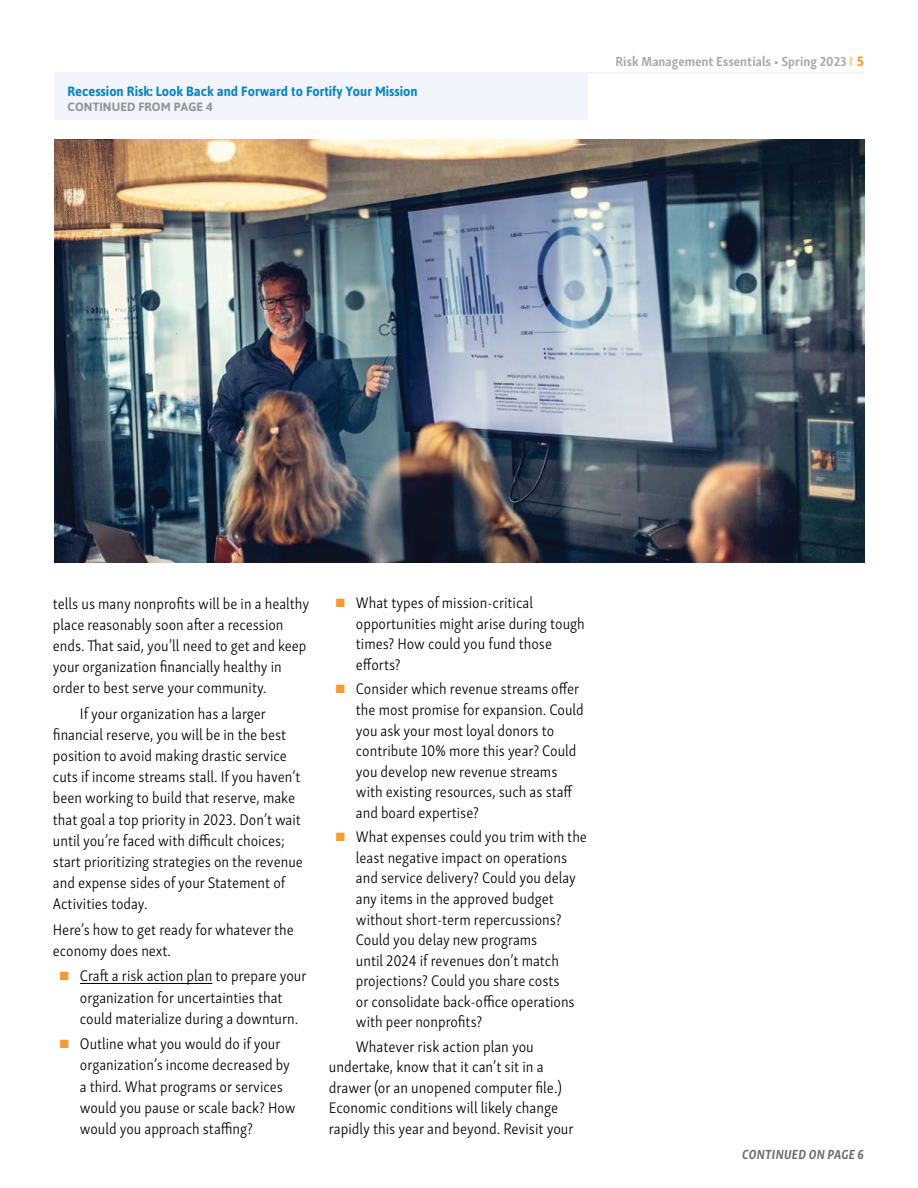
<style>
.page{position:relative;width:918px;height:1188px;background:#fff}
.page>*{position:absolute;margin:0;border:0;box-sizing:border-box;transform-origin:0 0}
.t1{font:300 15.75px/20.5px "Skolar Sans Latn Cn";color:#000}
.t2{font:700 13.5px "Asap";color:#0b85c6;scale:.95 1}
.t3{font:700 13.5px "Skolar Sans Latn Cn";color:#a7a9ac}
.t4{font:italic 700 13.5px "Skolar Sans Latn Cn";letter-spacing:.02em;color:#6d6e71}
.t5{font:700 12px "Asap";letter-spacing:.01em;color:#939598}
.s1{color:#fed3a6}
.s2{font-family:"Asap";color:#f89a33}
.s3{color:#f89a33}
</style>
<div class="page">
<hr style="left:54px;top:73px;width:810px;height:1px;background:#e6e7e8">
<hr style="left:80px;top:983px;width:132px;height:1px;background:#000">
<div style="left:54px;top:73px;width:534px;height:47px;background:#f1f4fa"></div>
<img style="left:54px;top:139px;width:810px;height:423px">
<p class="t2" style="left:68px;top:82px;width:370px">Recession Risk: Look Back and Forward to Fortify Your Mission</p>
<p class="t5" style="left:68px;top:99px;width:146px">CONTINUED FROM PAGE 4</p>
<p class="t3" style="left:616px;top:50px;width:250px">Risk Management Essentials • Spring 2023 <span class="s1">❙</span> <span class="s2">5</span></p>
<p class="t1" style="left:53px;top:592px;width:258px;line-height:21.1px">tells us many nonprofits will be in a healthy place reasonably soon after a recession ends. That said, you’ll need to get and keep your organization financially healthy in order to best serve your community.</p>
<p class="t1" style="left:53px;top:702px;width:251px;line-height:21.1px;text-indent:27px">If your organization has a larger financial reserve, you will be in the best position to avoid making drastic service cuts if income streams stall. If you haven’t been working to build that reserve, make that goal a top priority in 2023. Don’t wait until you’re faced with difficult choices; start prioritizing strategies on the revenue and expense sides of your Statement of Activities today.</p>
<p class="t1" style="left:53px;top:918px;width:242px;line-height:21.1px">Here’s how to get ready for whatever the economy does next.</p>
<p class="t1" style="left:80px;top:964px;width:228px;line-height:21.1px;text-indent:-20px"><span class="s3">■</span> Craft a risk action plan to prepare your organization for uncertainties that could materialize during a downturn.</p>
<p class="t1" style="left:80px;top:1032px;width:217px;line-height:21.1px;text-indent:-20px"><span class="s3">■</span> Outline what you would do if your organization’s income decreased by a third. What programs or services would you pause or scale back? How would you approach staffing?</p>
<p class="t1" style="left:356px;top:591px;width:230px;text-indent:-20px"><span class="s3">■</span> What types of mission-critical opportunities might arise during tough times? How could you fund those efforts?</p>
<p class="t1" style="left:356px;top:678px;width:229px;text-indent:-20px"><span class="s3">■</span> Consider which revenue streams offer the most promise for expansion. Could you ask your most loyal donors to contribute 10% more this year? Could you develop new revenue streams with existing resources, such as staff and board expertise?</p>
<p class="t1" style="left:356px;top:826px;width:233px;text-indent:-20px"><span class="s3">■</span> What expenses could you trim with the least negative impact on operations and service delivery? Could you delay any items in the approved budget without short-term repercussions?<br>Could you delay new programs<br>until 2024 if revenues don’t match projections? Could you share costs<br>or consolidate back-office operations with peer nonprofits?</p>
<p class="t1" style="left:329px;top:1035px;width:246px;text-indent:27px">Whatever risk action plan you undertake, know that it can’t sit in a drawer (or an unopened computer file.)<br>Economic conditions will likely change rapidly this year and beyond. Revisit your</p>
<p class="t4" style="left:742px;top:1144px;width:123px">CONTINUED ON PAGE 6</p>
</div>
